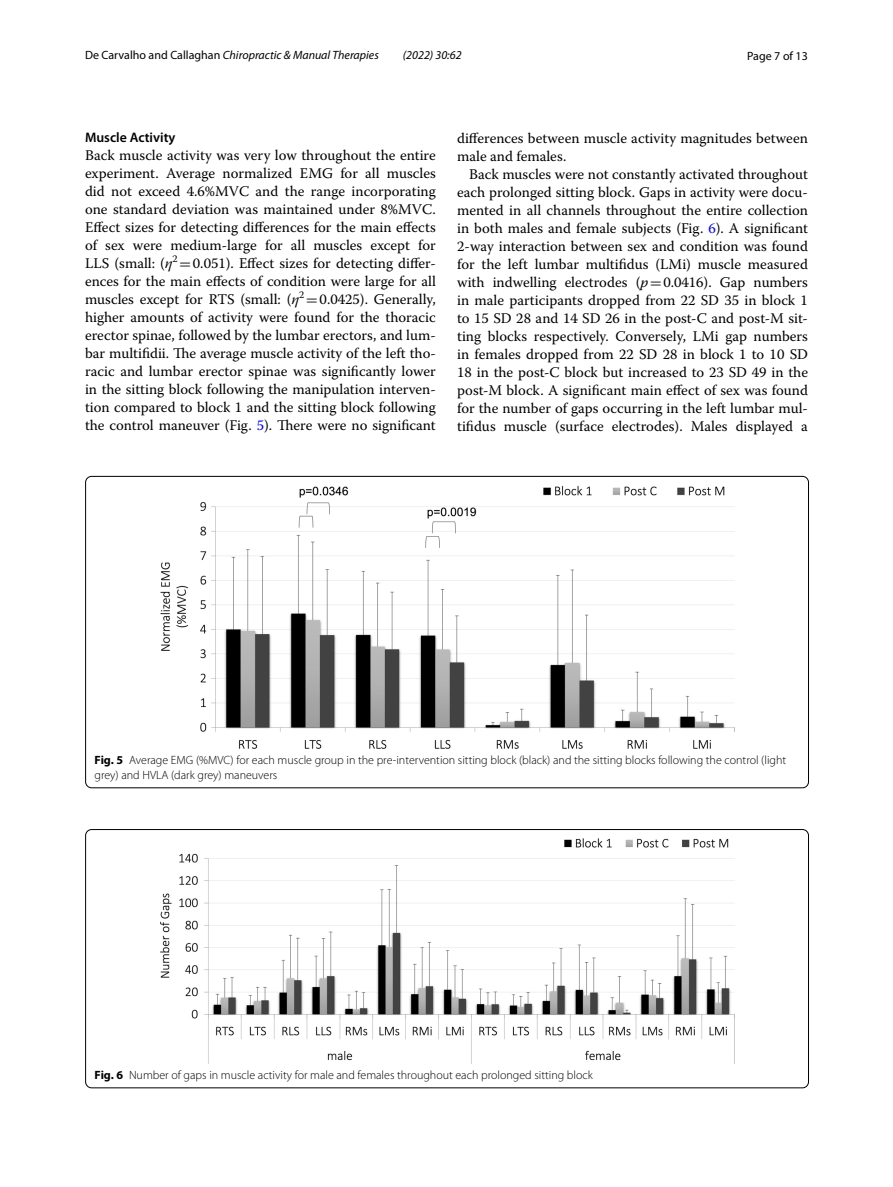
<style>
.page{position:relative;width:893px;height:1187px;background:#fff}
.page>*{position:absolute;margin:0;border:0;box-sizing:border-box;transform-origin:0 0}
.t1{font:14.7px/18px "Warnock Pro";color:#000;text-align:justify}
.t2{font:600 13.8px "Myriad Pro";color:#000}
.t3{font:300 12px/15px "Myriad Pro";color:#000}
.t4{font:italic 12px "Myriad Pro";color:#000}
.t5{font:12px "Myriad Pro";color:#000}
.s1{font-style:normal}
.s2{font-style:italic}
.s3{font-family:"MTSY"}
.s4{color:#00f}
.s5{font-weight:700}
</style>
<div class="page">
<img style="left:160px;top:486px;width:574px;height:262px">
<img style="left:160px;top:838px;width:574px;height:225px">
<div style="left:85px;top:829px;width:724px;height:258px;border:1px solid #000;border-radius:6px"></div>
<p class="t4" style="left:85px;top:48px;width:295px"><span class="s1">De Carvalho and Callaghan</span> Chiropractic &amp; Manual Therapies</p>
<p class="t4" style="left:403px;top:48px;width:60px">(2022) 30:62</p>
<p class="t5" style="left:747px;top:48px;width:62px">Page 7 of 13</p>
<p class="t2" style="left:85px;top:129px;width:92px">Muscle Activity</p>
<p class="t1" style="left:85px;top:146px;width:352px">Back muscle activity was very low throughout the entire experiment. Average normalized EMG for all muscles did not exceed 4.6%MVC and the range incorporating one standard deviation was maintained under 8%MVC.<br>Effect sizes for detecting differences for the main effects of sex were medium-large for all muscles except for LLS (small: (<span class="s2">η</span><sup>2</sup> <span class="s3">=</span>0.051). Effect sizes for detecting differ&shy;ences for the main effects of condition were large for all muscles except for RTS (small: (<span class="s2">η</span><sup>2</sup> <span class="s3">=</span>0.0425). Generally, higher amounts of activity were found for the thoracic erector spinae, followed by the lumbar erectors, and lum&shy;bar multifidii. The average muscle activity of the left tho&shy;racic and lumbar erector spinae was significantly lower in the sitting block following the manipulation interven&shy;tion compared to block 1 and the sitting block following the control maneuver (Fig. <span class="s4">5</span>). There were no significant</p>
<p class="t1" style="left:457px;top:128px;width:352px">differences between muscle activity magnitudes between male and females.</p>
<p class="t1" style="left:457px;top:164px;width:352px;text-indent:12px">Back muscles were not constantly activated throughout each prolonged sitting block. Gaps in activity were docu&shy;mented in all channels throughout the entire collection in both males and female subjects (Fig. <span class="s4">6</span>). A significant 2-way interaction between sex and condition was found for the left lumbar multifidus (LMi) muscle measured with indwelling electrodes (<span class="s2">p</span><span class="s3">=</span>0.0416). Gap numbers in male participants dropped from 22 SD 35 in block 1 to 15 SD 28 and 14 SD 26 in the post-C and post-M sit&shy;ting blocks respectively. Conversely, LMi gap numbers in females dropped from 22 SD 28 in block 1 to 10 SD 18 in the post-C block but increased to 23 SD 49 in the post-M block. A significant main effect of sex was found for the number of gaps occurring in the left lumbar mul&shy;tifidus muscle (surface electrodes). Males displayed a</p>
<p class="t3" style="left:95px;top:752px;width:693px"><span class="s5">Fig. 5</span> Average EMG (%MVC) for each muscle group in the pre-intervention sitting block (black) and the sitting blocks following the control (light grey) and HVLA (dark grey) maneuvers</p>
<p class="t3" style="left:95px;top:1067px;width:500px"><span class="s5">Fig. 6</span> Number of gaps in muscle activity for male and females throughout each prolonged sitting block</p>
</div>
